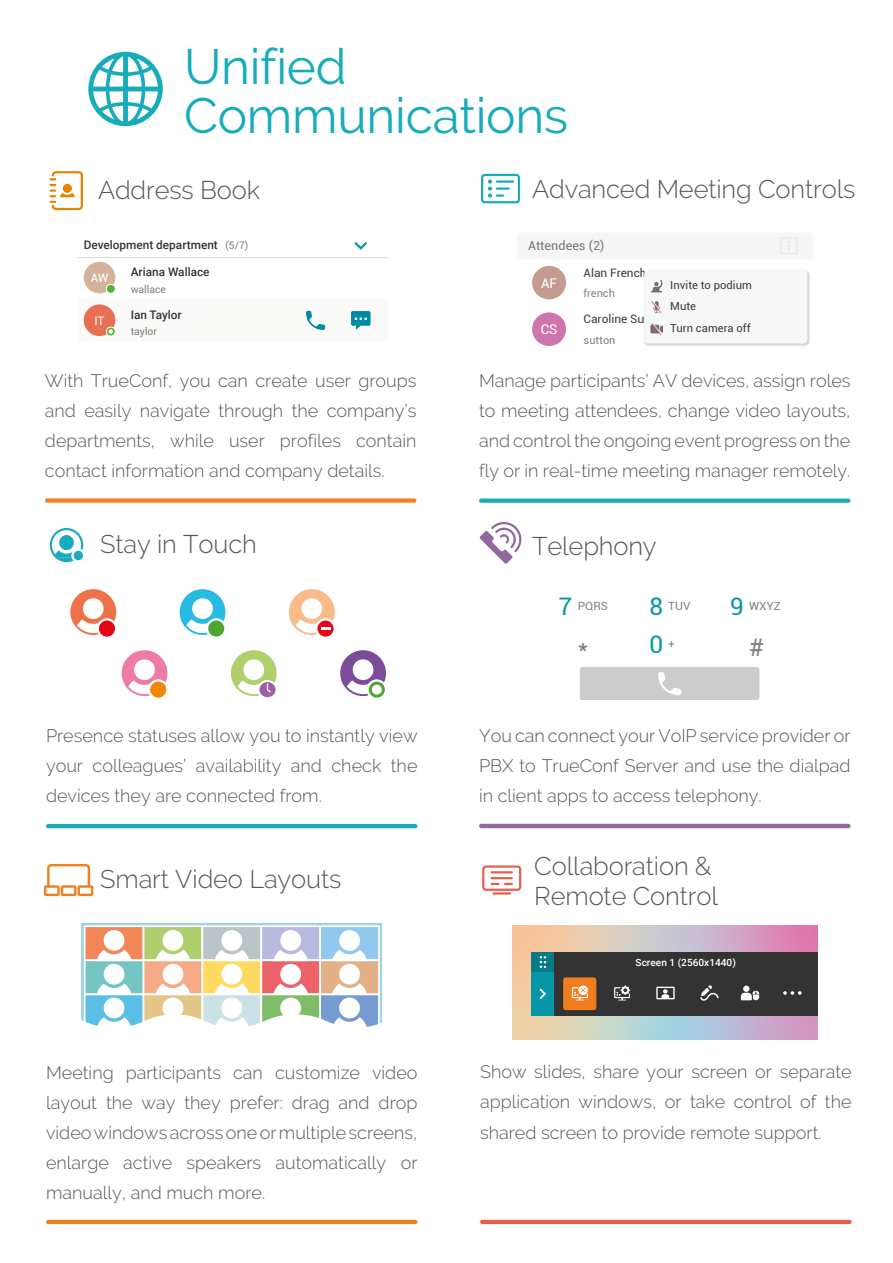
<style>
.page{position:relative;width:893px;height:1263px;background:#fff}
.page>*{position:absolute;margin:0;border:0;box-sizing:border-box;transform-origin:0 0}
.t1{font:49.5px/49.5px "Raleway";letter-spacing:-.005em;color:#17acbc}
.t2{font:300 25.5px/30.6px "Raleway";letter-spacing:-.005em;color:#575756}
.t3{font:24.15px "Roboto";color:#0996a6}
.t4{font:24.15px "Roboto";color:#808080}
.t5{font:300 18px/30px "Raleway";color:#575756;text-align:justify}
.t6{font:13.35px "Roboto";color:#fff}
.t7{font:12.45px "Roboto";color:#7c7673}
.t8{font:500 11.85px "Roboto";color:#363434}
.t9{font:11.85px "Roboto";color:#fff}
.t10{font:11.7px "Roboto";color:#3e3b39}
.t11{font:11.25px "Roboto";color:#808080;scale:1.04 1}
.t12{font:11.1px/21.5px "Roboto";color:#3e3b39}
.t13{font:10.8px "Roboto";color:#86827b}
.t14{font:10.35px "Roboto";color:#827d78}
.t15{font:500 9.9px "Roboto";color:#fff}
</style>
<div class="page">
<div style="left:78px;top:299px;width:309px;height:43px;background:#fafaf9"></div>
<hr style="left:78px;top:257px;width:309px;height:1px;background:#d9d7d5">
<div style="left:84px;top:262px;width:31px;height:31px;background:#d4b39d;border-radius:50%"></div>
<div style="left:106px;top:284px;width:9px;height:9px;background:#5bb030;border-radius:50%"></div>
<div style="left:106px;top:284px;width:10px;height:10px;border:1px solid #fff;border-radius:50%"></div>
<div style="left:84px;top:304px;width:31px;height:32px;background:#e86f53;border-radius:50%"></div>
<svg style="left:306px;top:311px;width:19px;height:19px"></svg>
<svg style="left:351px;top:311px;width:20px;height:19px"></svg>
<svg style="left:354px;top:242px;width:13px;height:8px"></svg>
<svg style="left:106px;top:327px;width:9px;height:9px"></svg>
<div style="left:106px;top:327px;width:10px;height:9px;border:1px solid #fff;border-radius:50%"></div>
<svg style="left:109px;top:329px;width:4px;height:5px"></svg>
<svg style="left:512px;top:925px;width:305px;height:115px"></svg>
<div style="left:554px;top:952px;width:263px;height:63px;background:#333"></div>
<div style="left:532px;top:952px;width:22px;height:20px;background:#087a86"></div>
<div style="left:532px;top:972px;width:22px;height:43px;background:#0597a6"></div>
<div style="left:563px;top:977px;width:33px;height:33px;background:#f07e1e;border-radius:3px"></div>
<svg style="left:783px;top:991px;width:19px;height:4px"></svg>
<svg style="left:700px;top:985px;width:19px;height:16px"></svg>
<svg style="left:741px;top:986px;width:18px;height:14px"></svg>
<svg style="left:656px;top:987px;width:19px;height:12px"></svg>
<svg style="left:572px;top:985px;width:16px;height:15px"></svg>
<svg style="left:614px;top:985px;width:16px;height:15px"></svg>
<svg style="left:540px;top:988px;width:6px;height:11px"></svg>
<svg style="left:540px;top:956px;width:6px;height:12px"></svg>
<svg style="left:88px;top:52px;width:75px;height:74px"></svg>
<svg style="left:70px;top:589px;width:46px;height:46px"></svg>
<div style="left:98px;top:619px;width:18px;height:19px;background:#e30613;border-radius:50%"></div>
<div style="left:97px;top:618px;width:20px;height:21px;border:2px solid #fff;border-radius:50%"></div>
<svg style="left:180px;top:589px;width:45px;height:46px"></svg>
<svg style="left:207px;top:619px;width:18px;height:19px"></svg>
<div style="left:206px;top:618px;width:20px;height:21px;border:2px solid #fff;border-radius:50%"></div>
<div style="left:315px;top:618px;width:21px;height:21px;border:2px solid #fff;border-radius:50%"></div>
<svg style="left:289px;top:589px;width:46px;height:46px"></svg>
<svg style="left:122px;top:650px;width:45px;height:46px"></svg>
<svg style="left:149px;top:680px;width:18px;height:19px"></svg>
<div style="left:148px;top:679px;width:20px;height:21px;border:2px solid #fff;border-radius:50%"></div>
<svg style="left:340px;top:650px;width:46px;height:46px"></svg>
<svg style="left:368px;top:680px;width:18px;height:19px"></svg>
<div style="left:372px;top:685px;width:10px;height:10px;background:#fff;border-radius:50%"></div>
<div style="left:367px;top:679px;width:20px;height:21px;border:2px solid #fff;border-radius:50%"></div>
<div style="left:257px;top:680px;width:21px;height:19px;border:2px solid #fff;border-radius:50%"></div>
<svg style="left:231px;top:650px;width:46px;height:46px"></svg>
<svg style="left:532px;top:237px;width:278px;height:109px"></svg>
<div style="left:479px;top:498px;width:371px;height:5px;background:#17acbc;border-radius:2px"></div>
<svg style="left:481px;top:174px;width:39px;height:29px"></svg>
<div style="left:45px;top:498px;width:371px;height:5px;background:#f0801d;border-radius:2px"></div>
<svg style="left:50px;top:171px;width:33px;height:39px"></svg>
<div style="left:580px;top:667px;width:179px;height:32px;background:#cdcccc"></div>
<hr style="left:479px;top:824px;width:371px;height:4px;background:#916a9e;border-radius:2px">
<svg style="left:480px;top:522px;width:42px;height:42px"></svg>
<svg style="left:81px;top:925px;width:301px;height:102px"></svg>
<hr style="left:46px;top:1220px;width:371px;height:4px;background:#ed811e;border-radius:2px">
<svg style="left:44px;top:864px;width:49px;height:32px"></svg>
<hr style="left:480px;top:1220px;width:372px;height:4px;background:#e95d4d;border-radius:2px">
<svg style="left:482px;top:865px;width:39px;height:29px"></svg>
<hr style="left:46px;top:824px;width:371px;height:4px;background:#17acbc;border-radius:2px">
<svg style="left:50px;top:528px;width:34px;height:35px"></svg>
<h1 class="t1" style="left:184px;top:41px;width:386px">Unified<br>Communications</h1>
<h2 class="t2" style="left:98px;top:175px;width:164px">Address Book</h2>
<h2 class="t2" style="left:532px;top:173px;width:325px">Advanced Meeting Controls</h2>
<p class="t8" style="left:84px;top:236px;width:136px">Development department</p>
<p class="t14" style="left:131px;top:282px;width:37px">wallace</p>
<p class="t8" style="left:131px;top:264px;width:80px">Ariana Wallace</p>
<p class="t9" style="left:91px;top:270px;width:19px">AW</p>
<p class="t9" style="left:94px;top:313px;width:12px">IT</p>
<p class="t8" style="left:131px;top:306px;width:53px">Ian Taylor</p>
<p class="t14" style="left:131px;top:324px;width:28px">taylor</p>
<p class="t14" style="left:225px;top:238px;width:24px">(5/7)</p>
<p class="t7" style="left:528px;top:237px;width:78px">Attendees (2)</p>
<p class="t6" style="left:541px;top:273px;width:18px">AF</p>
<p class="t6" style="left:541px;top:320px;width:18px">CS</p>
<p class="t10" style="left:584px;top:264px;width:65px">Alan French</p>
<p class="t12" style="left:670px;top:274px;width:83px">Invite to podium<br>Mute<br>Turn camera off</p>
<p class="t13" style="left:584px;top:286px;width:33px">french</p>
<p class="t10" style="left:584px;top:311px;width:84px">Caroline Sutton</p>
<p class="t13" style="left:584px;top:332px;width:33px">sutton</p>
<p class="t5" style="left:45px;top:365px;width:373px">With TrueConf, you can create user groups and easily navigate through the company’s departments, while user profiles contain contact information and company details.</p>
<p class="t5" style="left:479px;top:365px;width:373px">Manage participants’ AV devices, assign roles to meeting attendees, change video layouts, and control the ongoing event progress on the fly or in real-time meeting manager remotely.</p>
<h2 class="t2" style="left:100px;top:528px;width:158px">Stay in Touch</h2>
<h2 class="t2" style="left:532px;top:530px;width:126px">Telephony</h2>
<h3 class="t3" style="left:558px;top:589px;width:15px">7</h3>
<h3 class="t3" style="left:649px;top:589px;width:15px">8</h3>
<p class="t11" style="left:749px;top:598px;width:32px">WXYZ</p>
<h3 class="t4" style="left:578px;top:631px;width:12px">*</h3>
<h3 class="t3" style="left:730px;top:589px;width:15px">9</h3>
<p class="t11" style="left:578px;top:598px;width:31px">PQRS</p>
<p class="t11" style="left:668px;top:598px;width:23px">TUV</p>
<p class="t11" style="left:668px;top:636px;width:8px">+</p>
<h3 class="t3" style="left:649px;top:628px;width:15px">0</h3>
<h3 class="t4" style="left:749px;top:631px;width:17px">#</h3>
<p class="t5" style="left:46px;top:721px;width:373px">Presence statuses allow you to instantly view your colleagues’ availability and check the devices they are connected from.</p>
<p class="t5" style="left:479px;top:721px;width:373px">You can connect your VoIP service provider or PBX to TrueConf Server and use the dialpad in client apps to access telephony.</p>
<h2 class="t2" style="left:100px;top:863px;width:243px">Smart Video Layouts</h2>
<h2 class="t2" style="left:534px;top:850px;width:185px">Collaboration &amp;<br>Remote Control</h2>
<p class="t15" style="left:636px;top:956px;width:102px">Screen 1 (2560x1440)</p>
<p class="t5" style="left:46px;top:1057px;width:373px">Meeting participants can customize video layout the way they prefer: drag and drop video windows across one or multiple screens, enlarge active speakers automatically or manually, and much more.</p>
<p class="t5" style="left:480px;top:1057px;width:373px">Show slides, share your screen or separate application windows, or take control of the shared screen to provide remote support.</p>
</div>
